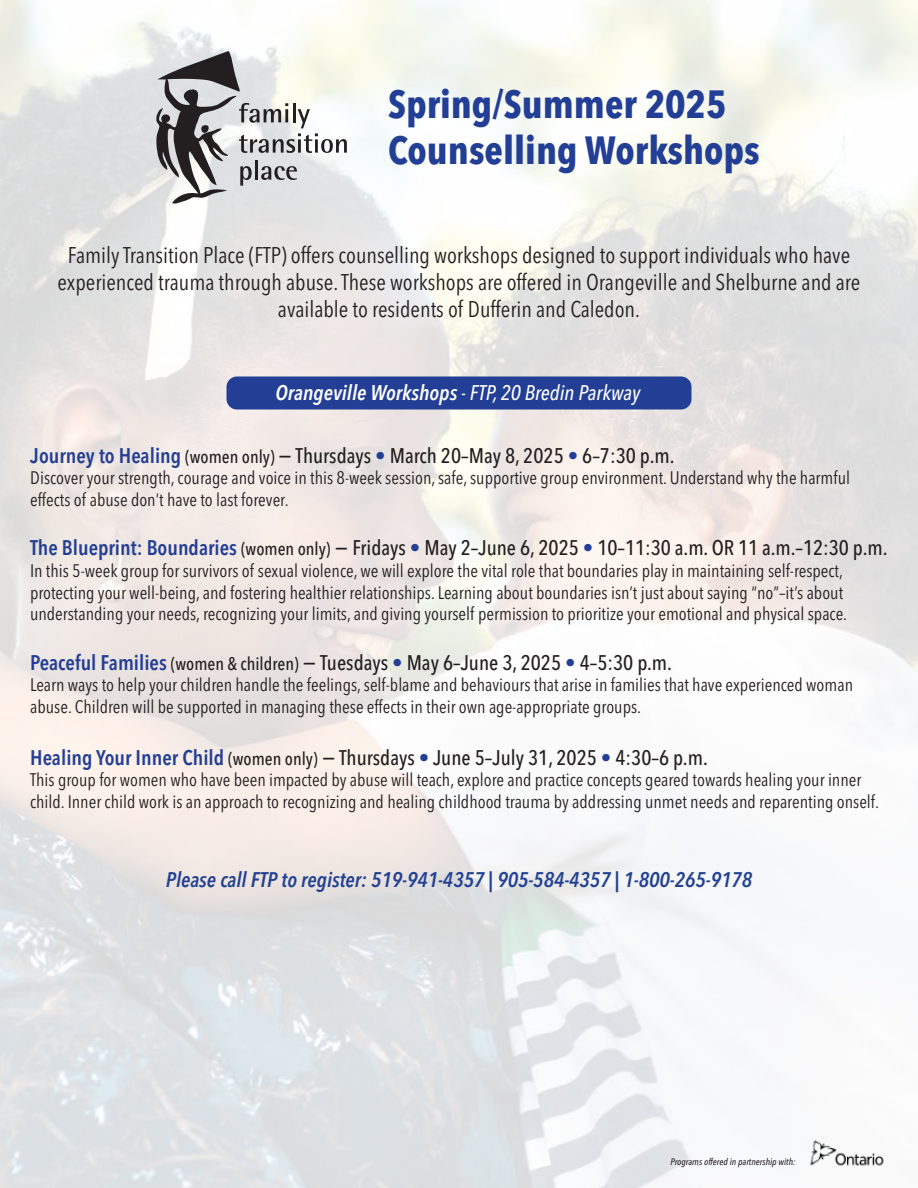
<style>
.page{position:relative;width:918px;height:1188px;background:#fff}
.page>*{position:absolute;margin:0;border:0;box-sizing:border-box;transform-origin:0 0}
.t1{font:700 condensed 39px/46.8px "Avenir Next LT Pro";color:#233e95}
.t2{font:condensed 22.5px/27px "Avenir Next LT Pro";color:#231f20;text-align:center}
.t3{font:500 condensed 21px "Avenir Next LT Pro";color:#231f20}
.t4{font:italic 600 condensed 21px "Avenir Next LT Pro";color:#224193}
.t5{font:italic 600 condensed 21px "Avenir Next LT Pro";color:#fff}
.t6{font:condensed 18px/21.6px "Avenir Next LT Pro";color:#231f20}
.t7{font:italic 500 condensed 9.3px "Avenir Next LT Pro";color:#231f20}
.s1{font-weight:500}
.s2{font-weight:600;color:#233e95}
.s3{font-size:18px}
.s4{color:#233e95}
</style>
<div class="page">
<svg style="left:156px;top:51px;width:191px;height:153px"></svg>
<div style="left:226px;top:376px;width:465px;height:34px;background:#233e95;border-radius:10px"></div>
<img style="left:806px;top:1136px;width:82px;height:34px">
<h1 class="t1" style="left:388px;top:80px;width:373px">Spring/Summer 2025<br>Counselling Workshops</h1>
<p class="t2" style="left:58px;top:242px;width:804px">Family Transition Place (FTP) offers counselling workshops designed to support individuals who have experienced trauma through abuse. These workshops are offered in Orangeville and Shelburne and are available to residents of Dufferin and Caledon.</p>
<p class="t5" style="left:276px;top:379px;width:366px">Orangeville Workshops <span class="s1">- FTP, 20 Bredin Parkway</span></p>
<p class="t3" style="left:30px;top:443px;width:646px"><span class="s2">Journey to Healing</span> <span class="s3">(women only)</span> − Thursdays <span class="s4">•</span> March 20–May 8, 2025 <span class="s4">•</span> 6–7:30 p.m.</p>
<p class="t6" style="left:30px;top:467px;width:821px">Discover your strength, courage and voice in this 8-week session, safe, supportive group environment. Understand why the harmful effects of abuse don’t have to last forever.</p>
<p class="t3" style="left:30px;top:535px;width:859px"><span class="s2">The Blueprint: Boundaries</span> <span class="s3">(women only)</span> − Fridays <span class="s4">•</span> May 2–June 6, 2025 <span class="s4">•</span> 10–11:30 a.m. OR 11 a.m.–12:30 p.m.</p>
<p class="t6" style="left:30px;top:560px;width:819px">In this 5-week group for survivors of sexual violence, we will explore the vital role that boundaries play in maintaining self-respect, protecting your well-being, and fostering healthier relationships. Learning about boundaries isn’t just about saying “no”–it’s about understanding your needs, recognizing your limits, and giving yourself permission to prioritize your emotional and physical space.</p>
<p class="t3" style="left:30px;top:650px;width:643px"><span class="s2">Peaceful Families</span> <span class="s3">(women &amp; children)</span> − Tuesdays <span class="s4">•</span> May 6–June 3, 2025 <span class="s4">•</span> 4–5:30 p.m.</p>
<p class="t6" style="left:30px;top:674px;width:824px">Learn ways to help your children handle the feelings, self-blame and behaviours that arise in families that have experienced woman abuse. Children will be supported in managing these effects in their own age-appropriate groups.</p>
<p class="t3" style="left:30px;top:745px;width:679px"><span class="s2">Healing Your Inner Child</span> <span class="s3">(women only)</span> − Thursdays <span class="s4">•</span> June 5–July 31, 2025 <span class="s4">•</span> 4:30–6 p.m.</p>
<p class="t6" style="left:30px;top:769px;width:850px">This group for women who have been impacted by abuse will teach, explore and practice concepts geared towards healing your inner child. Inner child work is an approach to recognizing and healing childhood trauma by addressing unmet needs and reparenting onself.</p>
<p class="t4" style="left:166px;top:867px;width:588px">Please call FTP to register: 519-941-4357 | 905-584-4357 | 1-800-265-9178</p>
<p class="t7" style="left:670px;top:1156px;width:127px">Programs offered in partnership with:</p>
</div>
